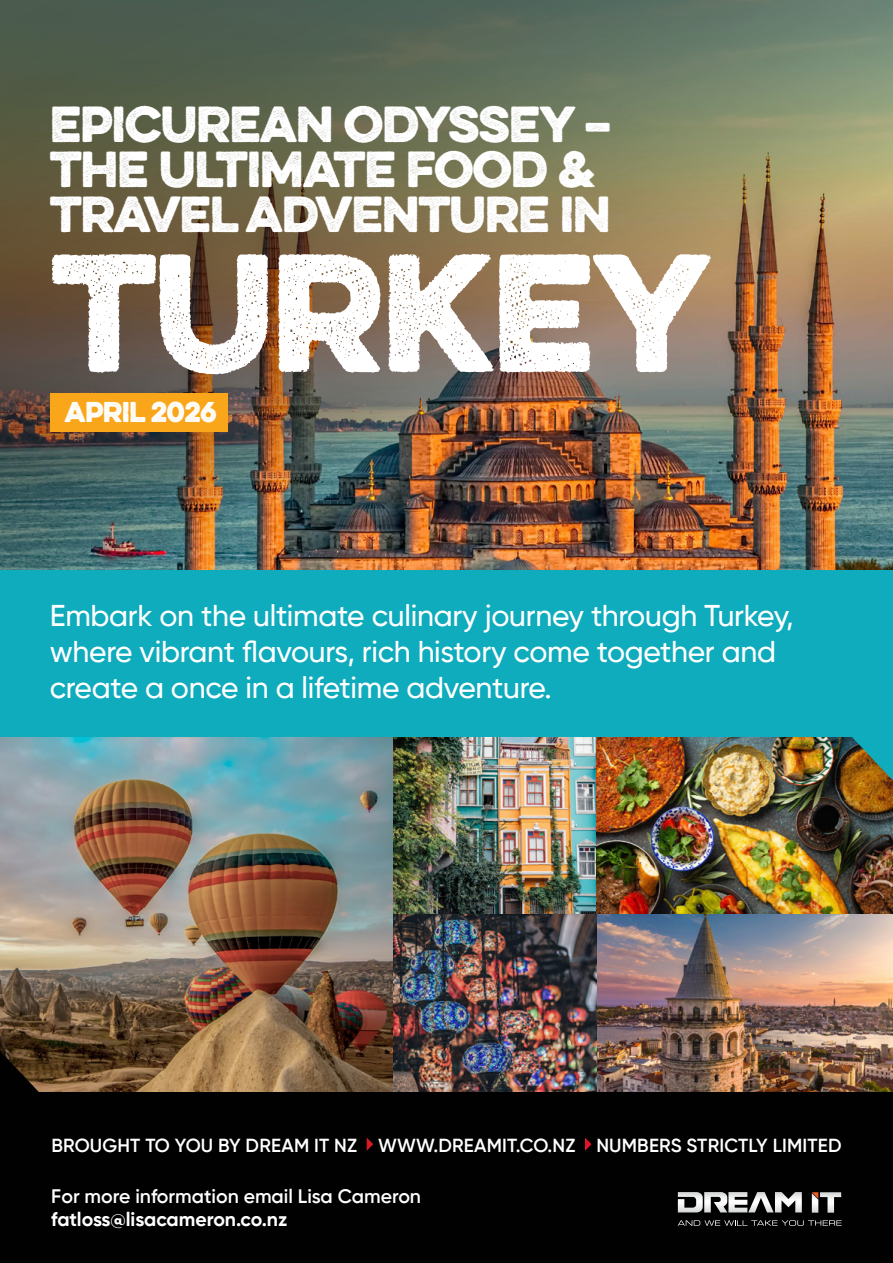
<style>
.page{position:relative;width:893px;height:1263px;background:#fff}
.page>*{position:absolute;margin:0;border:0;box-sizing:border-box;transform-origin:0 0}
.t1{font:700 149.7px "Eveleth Dot";letter-spacing:-.03em;color:#fff}
.t2{font:700 45.3px/45.3px "Eveleth Dot";letter-spacing:-.03em;color:#fff}
.t3{font:500 30px/36px "Gilroy";letter-spacing:-.01em;color:#fff}
.t4{font:700 25.65px "Eveleth Dot";letter-spacing:-.03em;color:#fff}
.t5{font:600 19.5px "Gilroy";color:#fff}
.t6{font:700 19.5px "Gilroy";letter-spacing:-.005em;color:#fff}
.t7{font:600 18.9px "Gilroy";letter-spacing:.01em;color:#fff}
</style>
<div class="page">
<img style="left:0;top:0;width:893px;height:570px">
<img style="left:0;top:737px;width:893px;height:356px">
<div style="left:0;top:570px;width:893px;height:167px;background:#0facbd"></div>
<svg style="left:849px;top:737px;width:44px;height:43px;background:#527f62"></svg>
<div style="left:0;top:1093px;width:893px;height:170px;background:#010101"></div>
<svg style="left:367px;top:1138px;width:6px;height:13px"></svg>
<svg style="left:585px;top:1137px;width:7px;height:14px"></svg>
<svg style="left:0;top:1051px;width:44px;height:42px;background:#312313"></svg>
<svg style="left:812px;top:1192px;width:29px;height:21px"></svg>
<svg style="left:678px;top:1192px;width:124px;height:20px"></svg>
<svg style="left:678px;top:1220px;width:164px;height:6px"></svg>
<div style="left:51px;top:393px;width:177px;height:39px;background:#faa61a"></div>
<h2 class="t2" style="left:50px;top:100px;width:564px">EPICUREAN ODYSSEY –<br>THE ULTIMATE FOOD &amp;<br>TRAVEL ADVENTURE IN</h2>
<h1 class="t1" style="left:51px;top:198px;width:663px">TURKEY</h1>
<p class="t4" style="left:64px;top:393px;width:154px">APRIL 2026</p>
<p class="t3" style="left:50px;top:597px;width:746px">Embark on the ultimate culinary journey through Turkey, where vibrant flavours, rich history come together and create a once in a lifetime adventure.</p>
<p class="t7" style="left:51px;top:1133px;width:792px">BROUGHT TO YOU BY DREAM IT NZ WWW.DREAMIT.CO.NZ NUMBERS STRICTLY LIMITED</p>
<p class="t5" style="left:51px;top:1184px;width:371px">For more information email Lisa Cameron</p>
<p class="t6" style="left:51px;top:1207px;width:237px">fatloss@lisacameron.co.nz</p>
</div>
